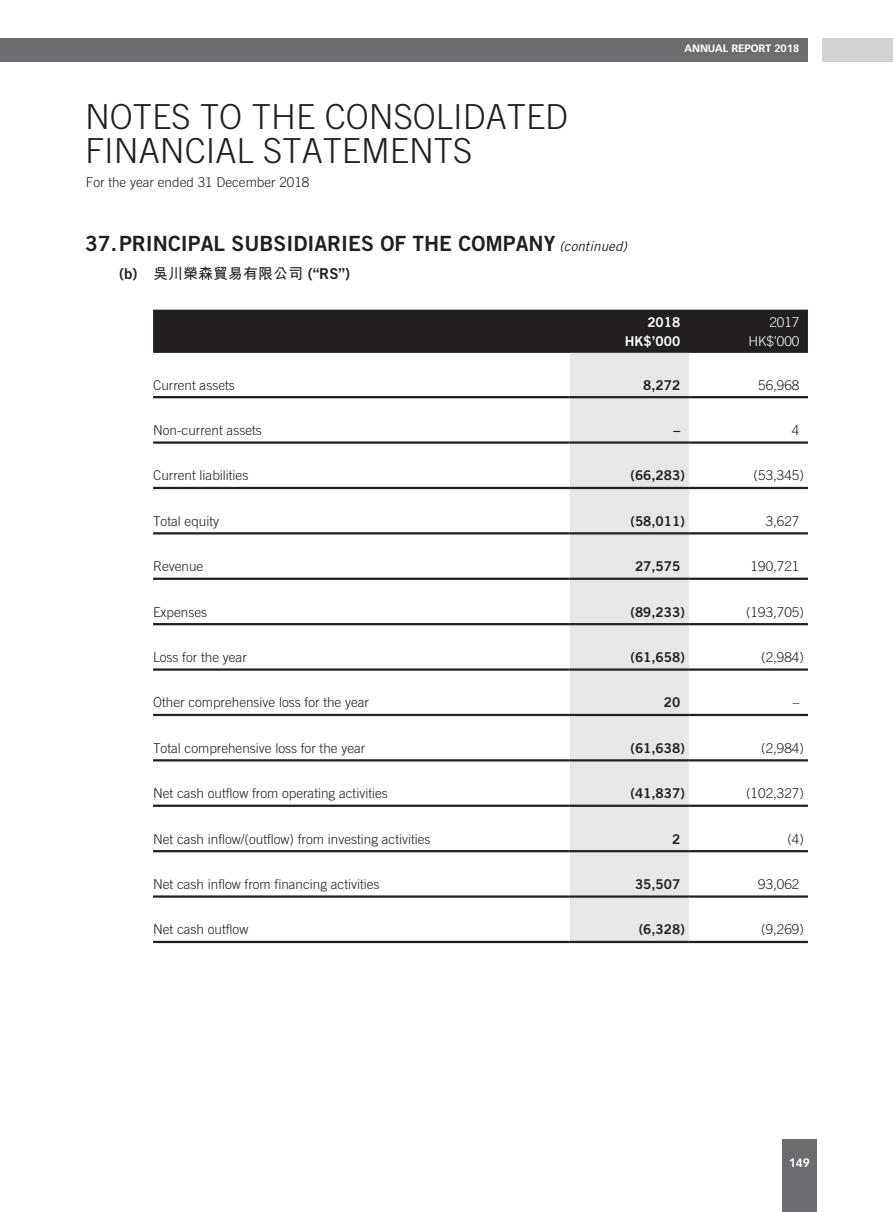
<style>
.page{position:relative;width:893px;height:1212px;background:#fff}
.page>*{position:absolute;margin:0;border:0;box-sizing:border-box;transform-origin:0 0}
.t1{font:300 34.5px/34.5px "Trade Gothic LT Std";color:#231f20}
._01_H1{font:21px "Trade Gothic LT Std Bd 2";color:#231f20}
._02_H2{font:700 15px "M Hei HK";color:#231f20}
._50_Table_txt{font:300 13.5px "Trade Gothic LT Std";color:#231f20}
._50_Table_txt-2{font:13.5px "Trade Gothic LT Std Bd 2";color:#231f20}
._50_Table_txt-3{font:13.5px "Trade Gothic LT Std Bd 2";color:#fff}
._50_Table_txt-4{font:300 13.5px "Trade Gothic LT Std";color:#fff}
.t2{font:700 12px "Vectora LT Std";color:#fff}
.t3{font:700 10.5px "Vectora LT Std";color:#fff}
.s1{font-family:"Trade Gothic LT Std";font-style:italic;font-size:13.5px}
.s2{font-family:"Trade Gothic LT Std Bd 2";font-weight:400}
</style>
<div class="page">
<div style="left:822px;top:38px;width:71px;height:24px;background:#d1d2d4"></div>
<div style="left:782px;top:1140px;width:34px;height:72px;background:#6c6d70"></div>
<div style="left:0;top:38px;width:808px;height:24px;background:#6c6d70"></div>
<div style="left:153px;top:310px;width:655px;height:43px;background:#231f20"></div>
<div style="left:570px;top:353px;width:119px;height:588px;background:#e6e7e9"></div>
<hr style="left:153px;top:396px;width:417px;height:2px;background:#231f20">
<hr style="left:570px;top:396px;width:119px;height:2px;background:#231f20">
<hr style="left:689px;top:396px;width:119px;height:2px;background:#231f20">
<hr style="left:153px;top:441px;width:417px;height:3px;background:#231f20">
<hr style="left:570px;top:441px;width:119px;height:3px;background:#231f20">
<hr style="left:689px;top:441px;width:119px;height:3px;background:#231f20">
<hr style="left:153px;top:487px;width:417px;height:2px;background:#231f20">
<hr style="left:570px;top:487px;width:119px;height:2px;background:#231f20">
<hr style="left:689px;top:487px;width:119px;height:2px;background:#231f20">
<hr style="left:153px;top:532px;width:417px;height:2px;background:#231f20">
<hr style="left:570px;top:532px;width:119px;height:2px;background:#231f20">
<hr style="left:689px;top:532px;width:119px;height:2px;background:#231f20">
<hr style="left:153px;top:578px;width:417px;height:2px;background:#231f20">
<hr style="left:570px;top:578px;width:119px;height:2px;background:#231f20">
<hr style="left:689px;top:578px;width:119px;height:2px;background:#231f20">
<hr style="left:153px;top:623px;width:417px;height:2px;background:#231f20">
<hr style="left:570px;top:623px;width:119px;height:2px;background:#231f20">
<hr style="left:689px;top:623px;width:119px;height:2px;background:#231f20">
<hr style="left:153px;top:668px;width:417px;height:3px;background:#231f20">
<hr style="left:570px;top:668px;width:119px;height:3px;background:#231f20">
<hr style="left:689px;top:668px;width:119px;height:3px;background:#231f20">
<hr style="left:153px;top:714px;width:417px;height:2px;background:#231f20">
<hr style="left:570px;top:714px;width:119px;height:2px;background:#231f20">
<hr style="left:689px;top:714px;width:119px;height:2px;background:#231f20">
<hr style="left:153px;top:759px;width:417px;height:2px;background:#231f20">
<hr style="left:570px;top:759px;width:119px;height:2px;background:#231f20">
<hr style="left:689px;top:759px;width:119px;height:2px;background:#231f20">
<hr style="left:153px;top:805px;width:417px;height:2px;background:#231f20">
<hr style="left:570px;top:805px;width:119px;height:2px;background:#231f20">
<hr style="left:689px;top:805px;width:119px;height:2px;background:#231f20">
<hr style="left:153px;top:850px;width:417px;height:2px;background:#231f20">
<hr style="left:570px;top:850px;width:119px;height:2px;background:#231f20">
<hr style="left:689px;top:850px;width:119px;height:2px;background:#231f20">
<hr style="left:153px;top:895px;width:417px;height:3px;background:#231f20">
<hr style="left:570px;top:895px;width:119px;height:3px;background:#231f20">
<hr style="left:689px;top:895px;width:119px;height:3px;background:#231f20">
<hr style="left:153px;top:941px;width:417px;height:2px;background:#231f20">
<hr style="left:570px;top:941px;width:119px;height:2px;background:#231f20">
<hr style="left:689px;top:941px;width:119px;height:2px;background:#231f20">
<h1 class="t1" style="left:85px;top:99px;width:485px">NOTES TO THE CONSOLIDATED<br>FINANCIAL STATEMENTS</h1>
<p class="_50_Table_txt" style="left:86px;top:174px;width:225px">For the year ended 31 December 2018</p>
<p class="_01_H1" style="left:85px;top:231px;width:543px">37.PRINCIPAL SUBSIDIARIES OF THE COMPANY <span class="s1">(continued)</span></p>
<p class="_02_H2" style="left:119px;top:263px;width:233px"><span class="s2">(b)</span> 吳川榮森貿易有限公司 <span class="s2">(“RS”)</span></p>
<p class="t3" style="left:684px;top:42px;width:116px">ANNUAL REPORT 2018</p>
<p class="_50_Table_txt-3" style="left:647px;top:314px;width:34px">2018</p>
<p class="_50_Table_txt-4" style="left:769px;top:314px;width:32px">2017</p>
<p class="_50_Table_txt-3" style="left:625px;top:333px;width:57px">HK$’000</p>
<p class="_50_Table_txt-4" style="left:748px;top:333px;width:53px">HK$’000</p>
<p class="_50_Table_txt" style="left:153px;top:377px;width:83px">Current assets</p>
<p class="_50_Table_txt-2" style="left:643px;top:376px;width:39px">8,272</p>
<p class="_50_Table_txt" style="left:758px;top:377px;width:43px">56,968</p>
<p class="_50_Table_txt" style="left:153px;top:422px;width:110px">Non-current assets</p>
<p class="_50_Table_txt-2" style="left:674px;top:422px;width:8px">–</p>
<p class="_50_Table_txt" style="left:792px;top:422px;width:9px">4</p>
<p class="_50_Table_txt" style="left:153px;top:468px;width:97px">Current liabilities</p>
<p class="_50_Table_txt-2" style="left:630px;top:467px;width:56px">(66,283)</p>
<p class="_50_Table_txt" style="left:754px;top:468px;width:52px">(53,345)</p>
<p class="_50_Table_txt" style="left:153px;top:513px;width:68px">Total equity</p>
<p class="_50_Table_txt-2" style="left:630px;top:513px;width:56px">(58,011)</p>
<p class="_50_Table_txt" style="left:766px;top:513px;width:35px">3,627</p>
<p class="_50_Table_txt" style="left:153px;top:558px;width:52px">Revenue</p>
<p class="_50_Table_txt-2" style="left:635px;top:558px;width:47px">27,575</p>
<p class="_50_Table_txt" style="left:751px;top:558px;width:50px">190,721</p>
<p class="_50_Table_txt" style="left:153px;top:604px;width:56px">Expenses</p>
<p class="_50_Table_txt-2" style="left:630px;top:603px;width:56px">(89,233)</p>
<p class="_50_Table_txt" style="left:746px;top:604px;width:59px">(193,705)</p>
<p class="_50_Table_txt" style="left:153px;top:649px;width:95px">Loss for the year</p>
<p class="_50_Table_txt-2" style="left:630px;top:649px;width:56px">(61,658)</p>
<p class="_50_Table_txt" style="left:761px;top:649px;width:44px">(2,984)</p>
<p class="_50_Table_txt" style="left:153px;top:694px;width:218px">Other comprehensive loss for the year</p>
<p class="_50_Table_txt-2" style="left:664px;top:694px;width:18px">20</p>
<p class="_50_Table_txt" style="left:793px;top:694px;width:8px">–</p>
<p class="_50_Table_txt" style="left:153px;top:740px;width:214px">Total comprehensive loss for the year</p>
<p class="_50_Table_txt-2" style="left:630px;top:740px;width:56px">(61,638)</p>
<p class="_50_Table_txt" style="left:761px;top:740px;width:44px">(2,984)</p>
<p class="_50_Table_txt" style="left:153px;top:785px;width:236px">Net cash outflow from operating activities</p>
<p class="_50_Table_txt-2" style="left:630px;top:785px;width:56px">(41,837)</p>
<p class="_50_Table_txt" style="left:746px;top:785px;width:59px">(102,327)</p>
<p class="_50_Table_txt" style="left:153px;top:831px;width:279px">Net cash inflow/(outflow) from investing activities</p>
<p class="_50_Table_txt-2" style="left:672px;top:830px;width:10px">2</p>
<p class="_50_Table_txt" style="left:787px;top:831px;width:18px">(4)</p>
<p class="_50_Table_txt" style="left:153px;top:876px;width:228px">Net cash inflow from financing activities</p>
<p class="_50_Table_txt-2" style="left:635px;top:876px;width:47px">35,507</p>
<p class="_50_Table_txt" style="left:758px;top:876px;width:43px">93,062</p>
<p class="_50_Table_txt" style="left:153px;top:921px;width:97px">Net cash outflow</p>
<p class="_50_Table_txt-2" style="left:639px;top:921px;width:48px">(6,328)</p>
<p class="_50_Table_txt" style="left:761px;top:921px;width:44px">(9,269)</p>
<p class="t2" style="left:789px;top:1155px;width:23px">149</p>
</div>
